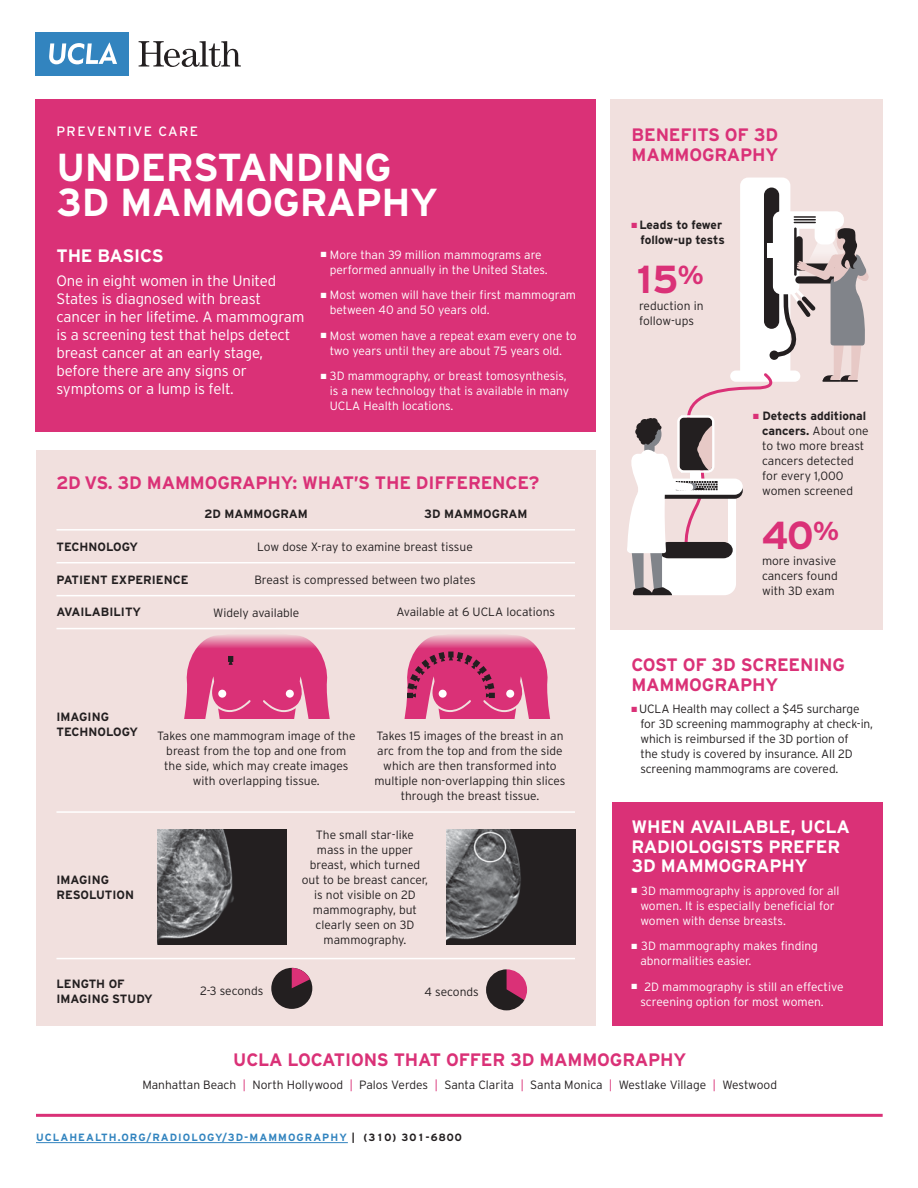
<style>
.page{position:relative;width:918px;height:1188px;background:#fff}
.page>*{position:absolute;margin:0;border:0;box-sizing:border-box;transform-origin:0 0}
.INFOGRAPHIC_HEDER{font:700 39px/34.5px "Interstate";letter-spacing:-.01em;color:#fff}
.INFOGRAPHIC_HEDER-2{font:700 39px "Interstate";color:#da3177}
.INFOGRAPHIC_HEDER-3{font:700 18px/19.5px "Interstate";letter-spacing:-.01em;color:#da3177}
.INFOGRAPHIC_HEDER-4{font:700 18px/19.5px "Interstate";letter-spacing:-.01em;color:#fff}
.BODY_NO_INDENT{font:700 18px "Interstate";letter-spacing:-.01em;color:#fff}
.BODY_NO_INDENT-2{font:300 15px/18px "Interstate";letter-spacing:-.01em;color:#fff}
.INFOGRAPHIC_HEDER-5{font:13.5px "Interstate";letter-spacing:.1em;color:#fff}
.SUBHED_QA{font:300 12px/15px "Interstate";color:#231f20;text-align:center}
.Infobox_Body{font:300 12px/15px "Interstate";color:#fff}
.Infobox_Body-2{font:300 12px/15px "Interstate";letter-spacing:-.01em;color:#231f20}
.More_Info{font:700 12px/15px "Interstate";color:#231f20}
.BODY_NO_INDENT-3{font:300 12px "Interstate";color:#231f20}
.Infobox_Body-3{font:700 12px/15px "Interstate";letter-spacing:-.01em;color:#231f20;text-align:right}
.Body{font:700 10.5px "Interstate";letter-spacing:.1em;color:#3284bf}
.s1{color:#da3177}
.s2{font-weight:700}
.s3{color:#231f20}
</style>
<div class="page">
<div style="left:610px;top:99px;width:273px;height:531px;background:#f1e0de"></div>
<div style="left:36px;top:450px;width:560px;height:576px;background:#f1e0de"></div>
<div style="left:612px;top:803px;width:271px;height:223px;background:#da3177"></div>
<div style="left:36px;top:99px;width:560px;height:333px;background:#da3177"></div>
<div style="left:36px;top:32px;width:93px;height:44px;background:#3284bf"></div>
<svg style="left:49px;top:43px;width:68px;height:21px"></svg>
<svg style="left:139px;top:41px;width:102px;height:26px"></svg>
<hr style="left:36px;top:1142px;width:312px;height:1px;background:#3284bf">
<img style="left:157px;top:829px;width:129px;height:115px">
<img style="left:446px;top:829px;width:129px;height:115px">
<svg style="left:486px;top:969px;width:41px;height:41px"></svg>
<div style="left:271px;top:968px;width:41px;height:41px;background:#231f20;border-radius:50%"></div>
<svg style="left:292px;top:968px;width:18px;height:20px"></svg>
<svg style="left:627px;top:178px;width:242px;height:417px"></svg>
<hr style="left:56px;top:529px;width:519px;height:2px;background:#fff">
<hr style="left:56px;top:562px;width:519px;height:1px;background:#fff">
<hr style="left:56px;top:595px;width:519px;height:1px;background:#fff">
<hr style="left:56px;top:811px;width:519px;height:2px;background:#fff">
<hr style="left:56px;top:958px;width:519px;height:1px;background:#fff">
<hr style="left:36px;top:1114px;width:847px;height:3px;background:#da3177">
<svg style="left:182px;top:629px;width:150px;height:89px"></svg>
<svg style="left:402px;top:629px;width:150px;height:89px"></svg>
<hr style="left:56px;top:628px;width:519px;height:1px;background:#fff">
<p class="INFOGRAPHIC_HEDER-5" style="left:56px;top:124px;width:143px">PREVENTIVE CARE</p>
<p class="INFOGRAPHIC_HEDER" style="left:56px;top:150px;width:383px">UNDERSTANDING<br>3D MAMMOGRAPHY</p>
<p class="BODY_NO_INDENT" style="left:56px;top:246px;width:109px">THE BASICS</p>
<p class="BODY_NO_INDENT-2" style="left:56px;top:272px;width:250px">One in eight women in the United<br>States is diagnosed with breast cancer in her lifetime. A mammogram is a screening test that helps detect breast cancer at an early stage, before there are any signs or symptoms or a lump is felt.</p>
<p class="Infobox_Body" style="left:330px;top:247px;width:220px;text-indent:-9px">■ More than 39 million mammograms are performed annually in the United States.</p>
<p class="Infobox_Body" style="left:330px;top:287px;width:248px;text-indent:-9px">■ Most women will have their first mammogram between 40 and 50 years old.</p>
<p class="Infobox_Body" style="left:321px;top:328px;width:257px;text-align:center">■ Most women have a repeat exam every one to two years until they are about 75 years old.</p>
<p class="Infobox_Body" style="left:330px;top:368px;width:241px;text-indent:-9px">■ 3D mammography, or breast tomosynthesis, is a new technology that is available in many<br>UCLA Health locations.</p>
<p class="INFOGRAPHIC_HEDER-3" style="left:56px;top:473px;width:485px">2D VS. 3D MAMMOGRAPHY: WHAT’S THE DIFFERENCE?</p>
<p class="More_Info" style="left:56px;top:539px;width:83px">TECHNOLOGY</p>
<p class="More_Info" style="left:56px;top:572px;width:134px">PATIENT EXPERIENCE</p>
<p class="More_Info" style="left:56px;top:605px;width:86px">AVAILABILITY</p>
<p class="More_Info" style="left:205px;top:506px;width:105px">2D MAMMOGRAM</p>
<p class="More_Info" style="left:424px;top:506px;width:105px">3D MAMMOGRAM</p>
<p class="SUBHED_QA" style="left:257px;top:539px;width:217px">Low dose X-ray to examine breast tissue</p>
<p class="SUBHED_QA" style="left:254px;top:572px;width:223px">Breast is compressed between two plates</p>
<p class="SUBHED_QA" style="left:213px;top:605px;width:88px">Widely available</p>
<p class="SUBHED_QA" style="left:396px;top:605px;width:160px">Available at 6 UCLA locations</p>
<p class="More_Info" style="left:56px;top:709px;width:83px">IMAGING<br>TECHNOLOGY</p>
<p class="More_Info" style="left:56px;top:872px;width:79px">IMAGING<br>RESOLUTION</p>
<p class="SUBHED_QA" style="left:157px;top:728px;width:200px">Takes one mammogram image of the breast from the top and one from the side, which may create images with overlapping tissue.</p>
<p class="SUBHED_QA" style="left:374px;top:728px;width:193px">Takes 15 images of the breast in an arc from the top and from the side which are then transformed into multiple non-overlapping thin slices through the breast tissue.</p>
<p class="SUBHED_QA" style="left:302px;top:827px;width:128px">The small star-like mass in the upper breast, which turned out to be breast cancer, is not visible on 2D mammography, but clearly seen on 3D mammography.</p>
<p class="More_Info" style="left:56px;top:976px;width:98px">LENGTH OF<br>IMAGING STUDY</p>
<p class="SUBHED_QA" style="left:200px;top:983px;width:65px">2-3 seconds</p>
<p class="SUBHED_QA" style="left:425px;top:984px;width:56px">4 seconds</p>
<p class="INFOGRAPHIC_HEDER-3" style="left:632px;top:125px;width:148px">BENEFITS OF 3D<br>MAMMOGRAPHY</p>
<p class="Infobox_Body-3" style="left:632px;top:218px;width:95px"><span class="s1">■</span> Leads to fewer follow-up tests</p>
<p class="INFOGRAPHIC_HEDER-2" style="left:632px;top:257px;width:74px">15<sup>%</sup></p>
<p class="SUBHED_QA" style="left:639px;top:298px;width:66px;text-align:left">reduction in follow-ups</p>
<p class="Infobox_Body-2" style="left:762px;top:408px;width:108px;text-indent:-9px"><span class="s1">■</span> <span class="s2">Detects additional cancers.</span> About one to two more breast cancers detected for every 1,000 women screened</p>
<p class="INFOGRAPHIC_HEDER-2" style="left:762px;top:513px;width:78px">40<sup>%</sup></p>
<p class="Infobox_Body-2" style="left:762px;top:554px;width:77px">more invasive cancers found with 3D exam</p>
<p class="INFOGRAPHIC_HEDER-3" style="left:631px;top:655px;width:215px">COST OF 3D SCREENING<br>MAMMOGRAPHY</p>
<p class="Infobox_Body-2" style="left:640px;top:702px;width:234px;text-indent:-9px"><span class="s1">■</span> UCLA Health may collect a $45 surcharge for 3D screening mammography at check-in, which is reimbursed if the 3D portion of<br>the study is covered by insurance. All 2D screening mammograms are covered.</p>
<p class="INFOGRAPHIC_HEDER-4" style="left:631px;top:817px;width:220px">WHEN AVAILABLE, UCLA<br>RADIOLOGISTS PREFER<br>3D MAMMOGRAPHY</p>
<p class="Infobox_Body" style="left:640px;top:883px;width:201px;text-indent:-9px">■ 3D mammography is approved for all women. It is especially beneficial for women with dense breasts.</p>
<p class="Infobox_Body" style="left:640px;top:939px;width:179px;text-indent:-9px">■ 3D mammography makes finding abnormalities easier.</p>
<p class="Infobox_Body" style="left:640px;top:979px;width:205px;text-indent:-9px">■ 2D mammography is still an effective screening option for most women.</p>
<p class="INFOGRAPHIC_HEDER-3" style="left:233px;top:1050px;width:455px">UCLA LOCATIONS THAT OFFER 3D MAMMOGRAPHY</p>
<p class="BODY_NO_INDENT-3" style="left:142px;top:1078px;width:636px">Manhattan Beach <span class="s1">|</span> North Hollywood <span class="s1">|</span> Palos Verdes <span class="s1">|</span> Santa Clarita <span class="s1">|</span> Santa Monica <span class="s1">|</span> Westlake Village <span class="s1">|</span> Westwood</p>
<p class="Body" style="left:36px;top:1131px;width:427px">UCLAHEALTH.ORG/RADIOLOGY/3D-MAMMOGRAPHY <span class="s3">| (310) 301-6800</span></p>
</div>
